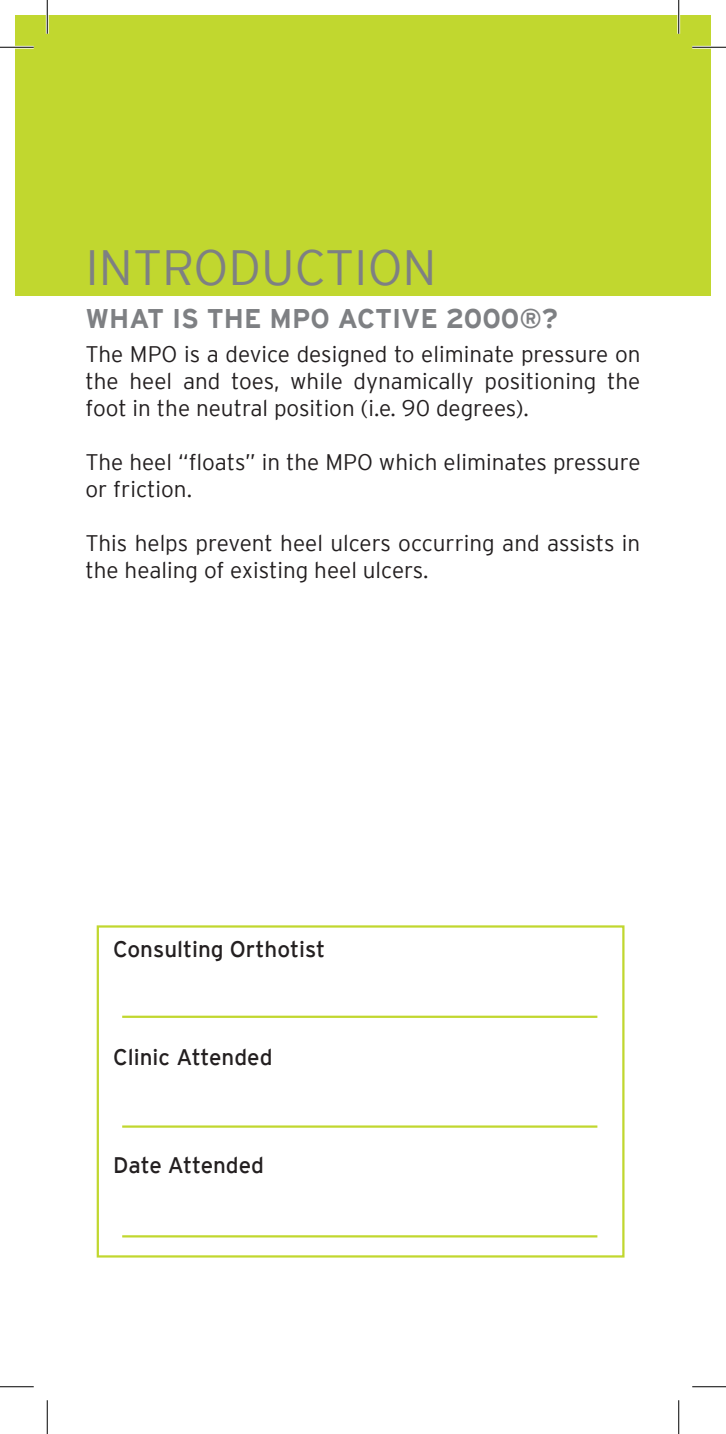
<style>
.page{position:relative;width:726px;height:1434px;background:#fff}
.page>*{position:absolute;margin:0;border:0;box-sizing:border-box;transform-origin:0 0}
.t1{font:300 49.5px "Interstate";color:#7e8083}
.t2{font:700 27px "Interstate";color:#7e8083}
.t3{font:300 22.5px/27px "Interstate";color:#231f20}
.t4{font:22.5px "Interstate";color:#231f20}
</style>
<div class="page">
<div style="left:15px;top:15px;width:696px;height:281px;background:#c1d72f"></div>
<div style="left:97px;top:925px;width:527px;height:332px;border:2px solid #c1d72f"></div>
<hr style="left:122px;top:1016px;width:475px;height:2px;background:#c1d72f">
<hr style="left:122px;top:1235px;width:475px;height:2px;background:#c1d72f">
<hr style="left:122px;top:1125px;width:475px;height:3px;background:#c1d72f">
<hr style="left:0;top:46px;width:34px;height:3px;background:#fff">
<hr style="left:692px;top:46px;width:34px;height:3px;background:#fff">
<hr style="left:46px;top:0;width:3px;height:34px;background:#fff">
<hr style="left:677px;top:0;width:3px;height:34px;background:#fff">
<hr style="left:0;top:47px;width:34px;height:1px;background:#000">
<hr style="left:692px;top:47px;width:34px;height:1px;background:#000">
<hr style="left:0;top:1386px;width:34px;height:1px;background:#000">
<hr style="left:692px;top:1386px;width:34px;height:1px;background:#000">
<hr style="left:47px;top:0;width:1px;height:34px;background:#000">
<hr style="left:47px;top:1400px;width:1px;height:34px;background:#000">
<hr style="left:678px;top:0;width:1px;height:34px;background:#000">
<hr style="left:678px;top:1400px;width:1px;height:34px;background:#000">
<h1 class="t1" style="left:86px;top:239px;width:353px">INTRODUCTION</h1>
<p class="t2" style="left:86px;top:304px;width:474px">WHAT IS THE MPO ACTIVE 2000®?</p>
<p class="t3" style="left:86px;top:340px;width:556px;text-align:justify">The MPO is a device designed to eliminate pressure on the heel and toes, while dynamically positioning the foot in the neutral position (i.e. 90 degrees).</p>
<p class="t3" style="left:86px;top:448px;width:556px">The heel “floats” in the MPO which eliminates pressure or friction.</p>
<p class="t3" style="left:86px;top:529px;width:556px">This helps prevent heel ulcers occurring and assists in the healing of existing heel ulcers.</p>
<p class="t4" style="left:113px;top:937px;width:214px">Consulting Orthotist</p>
<p class="t4" style="left:113px;top:1045px;width:161px">Clinic Attended</p>
<p class="t4" style="left:113px;top:1153px;width:152px">Date Attended</p>
</div>
